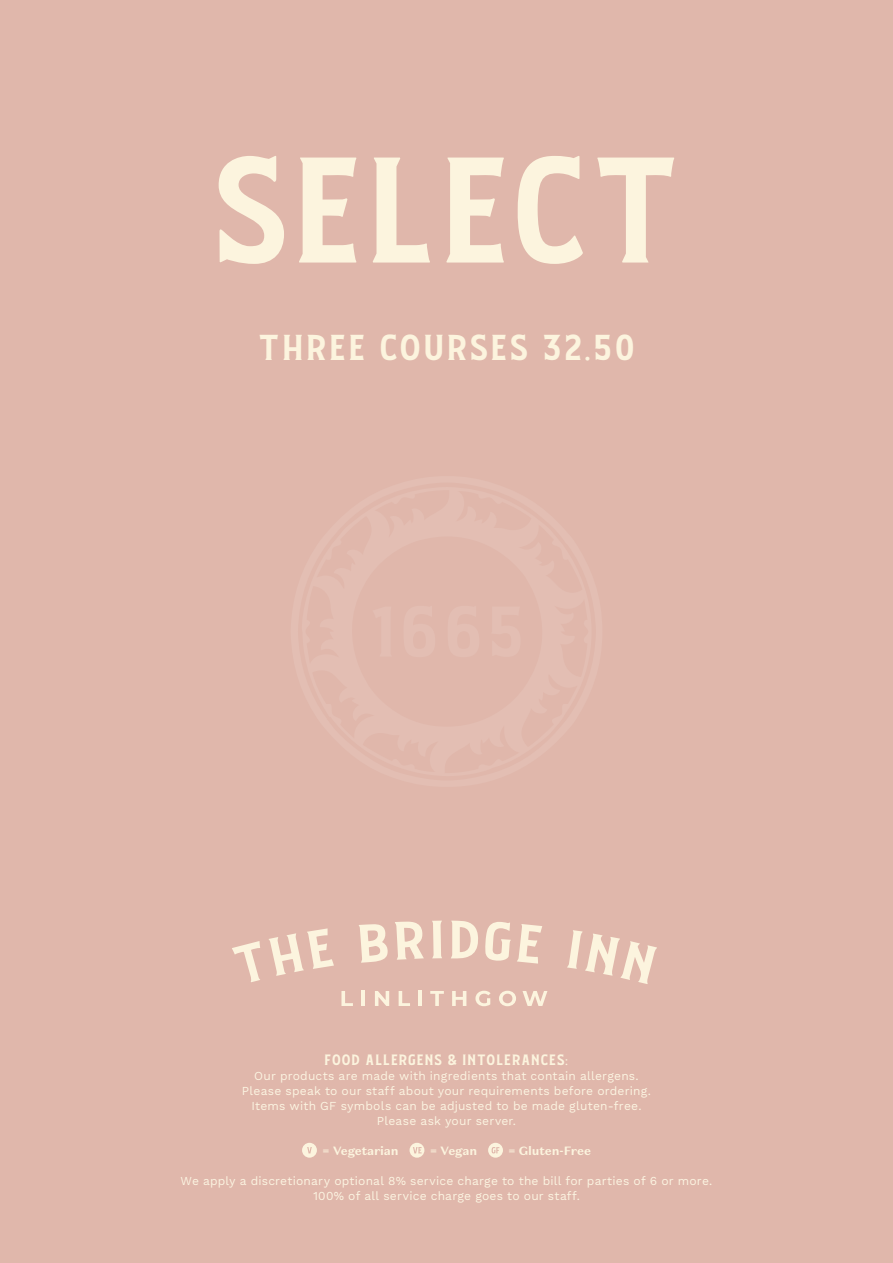
<style>
.page{position:relative;width:893px;height:1263px;background:#e0b7ab}
.page>*{position:absolute;margin:0;border:0;box-sizing:border-box;transform-origin:0 0}
.t1{font:150px "Bignord";letter-spacing:-.06em;color:#fcf4de}
.t2{font:36px "Bignord";letter-spacing:-.01em;color:#fcf4de}
.t3{font:15px "Bignord";letter-spacing:-.02em;color:#fcf4de}
.t4{font:12px/15px "Work Sans";letter-spacing:.015em;color:#fcf5e2;text-align:center}
.t5{font:700 12px "Domaine Sans Text";letter-spacing:-.02em;color:#fcf4de}
</style>
<div class="page">
<svg style="left:341px;top:991px;width:12px;height:15px"></svg>
<hr style="left:361px;top:991px;width:4px;height:15px;background:#fcf4de">
<svg style="left:375px;top:991px;width:14px;height:15px"></svg>
<svg style="left:399px;top:991px;width:11px;height:15px"></svg>
<hr style="left:418px;top:991px;width:4px;height:15px;background:#fcf4de">
<svg style="left:430px;top:991px;width:14px;height:15px"></svg>
<svg style="left:452px;top:991px;width:14px;height:15px"></svg>
<svg style="left:475px;top:991px;width:16px;height:15px"></svg>
<svg style="left:499px;top:991px;width:17px;height:15px"></svg>
<svg style="left:522px;top:991px;width:25px;height:15px"></svg>
<svg style="left:359px;top:924px;width:29px;height:39px"></svg>
<svg style="left:395px;top:922px;width:29px;height:38px"></svg>
<svg style="left:485px;top:922px;width:26px;height:39px"></svg>
<svg style="left:517px;top:924px;width:25px;height:39px"></svg>
<svg style="left:268px;top:928px;width:66px;height:48px"></svg>
<svg style="left:232px;top:941px;width:28px;height:41px"></svg>
<svg style="left:567px;top:930px;width:90px;height:54px"></svg>
<svg style="left:451px;top:921px;width:27px;height:37px"></svg>
<svg style="left:432px;top:920px;width:10px;height:38px"></svg>
<svg style="left:302px;top:1143px;width:15px;height:15px"></svg>
<svg style="left:410px;top:1143px;width:14px;height:15px"></svg>
<svg style="left:488px;top:1143px;width:15px;height:15px"></svg>
<p class="t1" style="left:207px;top:113px;width:481px">SELECT</p>
<p class="t2" style="left:257px;top:324px;width:381px">THREE COURSES 32.50</p>
<p class="t3" style="left:324px;top:1050px;width:247px">FOOD ALLERGENS &amp; INTOLERANCES:</p>
<p class="t4" style="left:242px;top:1068px;width:411px">Our products are made with ingredients that contain allergens.<br>Please speak to our staff about your requirements before ordering.<br>Items with GF symbols can be adjusted to be made gluten-free.<br>Please ask your server.</p>
<p class="t5" style="left:322px;top:1143px;width:78px">= Vegetarian</p>
<p class="t5" style="left:430px;top:1143px;width:49px">= Vegan</p>
<p class="t5" style="left:508px;top:1143px;width:84px">= Gluten-Free</p>
<p class="t4" style="left:181px;top:1173px;width:533px">We apply a discretionary optional 8% service charge to the bill for parties of 6 or more.<br>100% of all service charge goes to our staff.</p>
</div>
